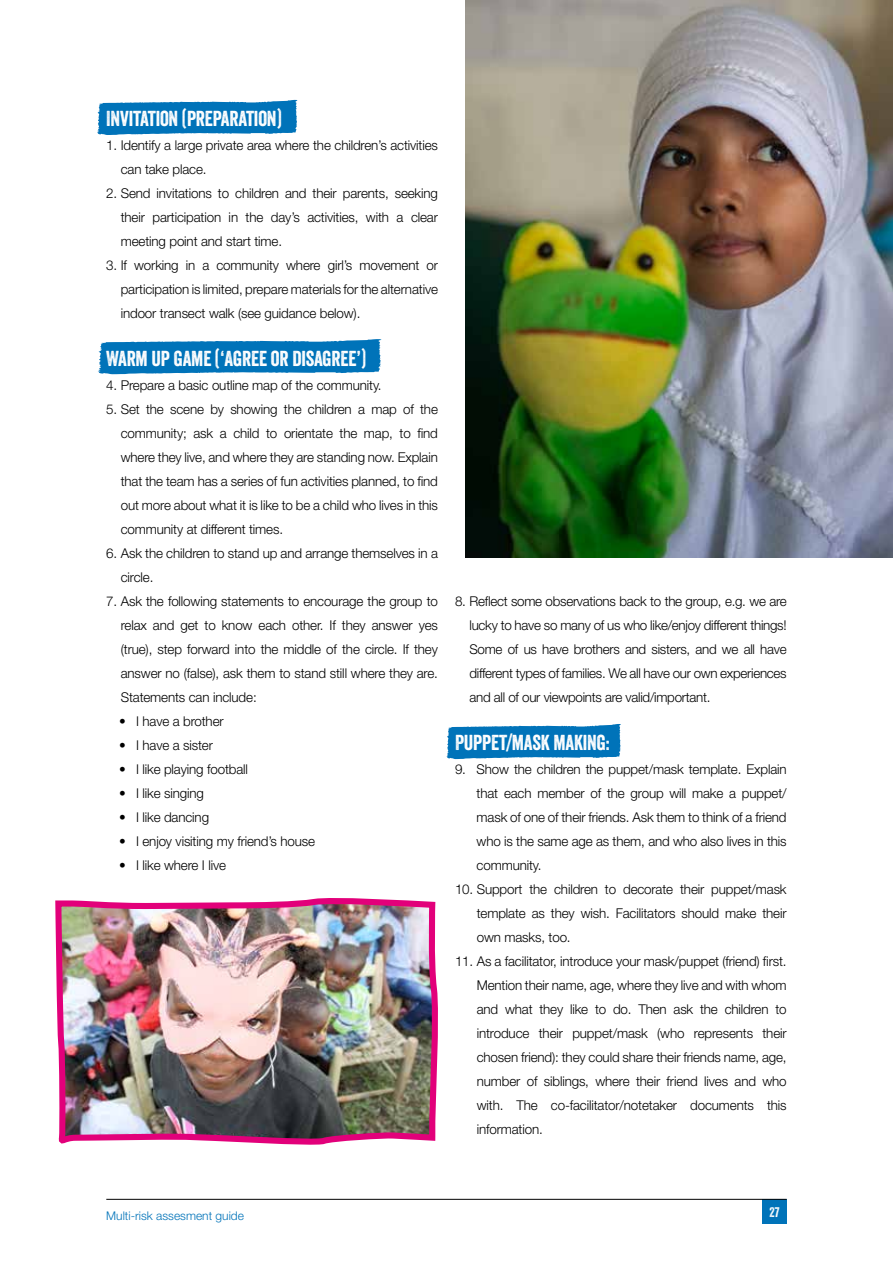
<style>
.page{position:relative;width:893px;height:1263px;background:#fff}
.page>*{position:absolute;margin:0;border:0;box-sizing:border-box;transform-origin:0 0}
.t1{font:21px "Veneer";letter-spacing:-.01em;color:#fff}
.t2{font:300 13.5px/24px "Helvetica Neue LT Std";letter-spacing:-.01em;color:#000;text-align:justify}
.t3{font:13.5px "Veneer";color:#fff}
.t4{font:300 12px "Helvetica Neue LT Std";color:#0073b9}
</style>
<div class="page">
<div style="left:762px;top:1199px;width:25px;height:25px;background:#0073b9"></div>
<hr style="left:106px;top:1199px;width:681px;height:1px;background:#000">
<img style="left:466px;top:0;width:427px;height:557px">
<img style="left:55px;top:898px;width:383px;height:247px">
<svg style="left:97px;top:100px;width:201px;height:35px;background:#1d83c1"></svg>
<svg style="left:98px;top:339px;width:284px;height:35px;background:#1d82c0"></svg>
<svg style="left:446px;top:724px;width:175px;height:35px;background:#1d83c1"></svg>
<h1 class="t1" style="left:106px;top:106px;width:177px">INVITATION (PREPARATION)</h1>
<p class="t2" style="left:121px;top:133px;width:319px;text-indent:-14px">1. Identify a large private area where the children’s activities can take place.</p>
<p class="t2" style="left:121px;top:181px;width:319px;text-indent:-14px">2. Send invitations to children and their parents, seeking their participation in the day’s activities, with a clear meeting point and start time.</p>
<p class="t2" style="left:121px;top:253px;width:319px;text-indent:-14px">3. If working in a community where girl’s movement or participation is limited, prepare materials for the alternative indoor transect walk (see guidance below).</p>
<h1 class="t1" style="left:106px;top:346px;width:261px">WARM UP GAME (‘AGREE OR DISAGREE’)</h1>
<p class="t2" style="left:106px;top:373px;width:277px">4. Prepare a basic outline map of the community.</p>
<p class="t2" style="left:121px;top:397px;width:319px;text-indent:-14px">5. Set the scene by showing the children a map of the community; ask a child to orientate the map, to find where they live, and where they are standing now. Explain that the team has a series of fun activities planned, to find out more about what it is like to be a child who lives in this community at different times.</p>
<p class="t2" style="left:121px;top:541px;width:319px;text-indent:-14px">6. Ask the children to stand up and arrange themselves in a circle.</p>
<p class="t2" style="left:121px;top:589px;width:319px;text-indent:-14px">7. Ask the following statements to encourage the group to relax and get to know each other. If they answer yes (true), step forward into the middle of the circle. If they answer no (false), ask them to stand still where they are.<br>Statements can include:</p>
<p class="t2" style="left:119px;top:709px;width:106px">• I have a brother</p>
<p class="t2" style="left:119px;top:733px;width:95px">• I have a sister</p>
<p class="t2" style="left:119px;top:757px;width:130px">• I like playing football</p>
<p class="t2" style="left:119px;top:781px;width:86px">• I like singing</p>
<p class="t2" style="left:119px;top:805px;width:92px">• I like dancing</p>
<p class="t2" style="left:119px;top:829px;width:198px">• I enjoy visiting my friend’s house</p>
<p class="t2" style="left:119px;top:853px;width:108px">• I like where I live</p>
<p class="t2" style="left:469px;top:589px;width:319px;text-indent:-14px">8. Reflect some observations back to the group, e.g. we are lucky to have so many of us who like/enjoy different things!<br>Some of us have brothers and sisters, and we all have different types of families. We all have our own experiences and all of our viewpoints are valid/important.</p>
<h1 class="t1" style="left:455px;top:730px;width:156px">PUPPET/MASK MAKING:</h1>
<p class="t2" style="left:477px;top:757px;width:312px;text-indent:-22px">9. Show the children the puppet/mask template. Explain that each member of the group will make a puppet/ mask of one of their friends. Ask them to think of a friend who is the same age as them, and who also lives in this community.</p>
<p class="t2" style="left:477px;top:877px;width:311px;text-indent:-22px">10. Support the children to decorate their puppet/mask template as they wish. Facilitators should make their own masks, too.</p>
<p class="t2" style="left:477px;top:949px;width:311px;text-indent:-22px">11. As a facilitator, introduce your mask/puppet (friend) first.<br>Mention their name, age, where they live and with whom and what they like to do. Then ask the children to introduce their puppet/mask (who represents their chosen friend): they could share their friends name, age, number of siblings, where their friend lives and who with. The co-facilitator/notetaker documents this information.</p>
<p class="t4" style="left:106px;top:1209px;width:139px">Multi-risk assesment guide</p>
<p class="t3" style="left:769px;top:1204px;width:12px">27</p>
</div>
